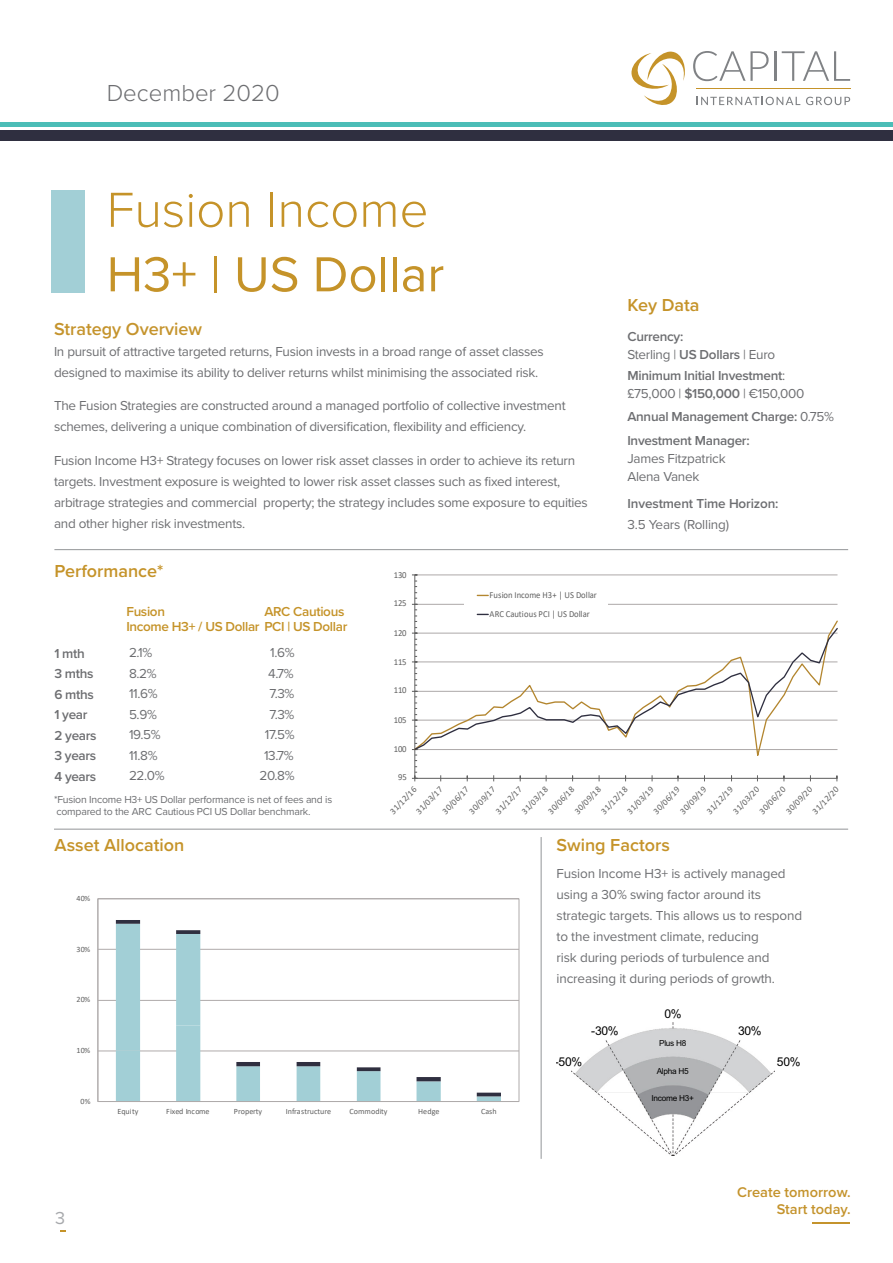
<style>
.page{position:relative;width:893px;height:1263px;background:#fff}
.page>*{position:absolute;margin:0;border:0;box-sizing:border-box;transform-origin:0 0}
.t1{font:300 51px "Proxima Nova";color:#c59329}
.t2{font:51px "Proxima Nova";color:#c59329}
.t3{font:300 24px "Proxima Nova";color:#6d6e71}
.t4{font:600 18px "Proxima Nova";color:#c59329}
.t5{font:600 18px "Proxima Nova";color:#c5942d}
.t6{font:18px "Proxima Nova";color:#a7a9ac}
.t7{font:600 14.55px/17.5px "Proxima Nova";color:#c4932c;text-align:right}
.t8{font:13.5px/21px "Proxima Nova";letter-spacing:-.02em;color:#6d6e71}
.t9{font:600 13.5px/20.5px "Proxima Nova";letter-spacing:-.02em;color:#6d6e71}
.t10{font:600 13.5px "Proxima Nova";letter-spacing:-.025em;color:#c59329}
.t11{font:12.15px "Arial";letter-spacing:-.02em;color:#000}
.t12{font:10.5px/12.6px "Proxima Nova";letter-spacing:-.02em;color:#6d6e71}
.t13{font:9.15px "Calibri";letter-spacing:.005em;color:#606060;scale:.94 1}
.t14{font:8.85px "Calibri";color:#606060}
.t15{font:8.25px "Arial";letter-spacing:-.035em;color:#000}
.t16{font:8.1px "Calibri";color:#606060}
.s1{font-weight:400}
</style>
<div class="page">
<svg style="left:631px;top:51px;width:219px;height:54px"></svg>
<hr style="left:696px;top:88px;width:155px;height:1px;background:#c59329">
<hr style="left:0;top:122px;width:893px;height:4px;background:#4bbdb7">
<div style="left:0;top:130px;width:893px;height:11px;background:#2f2f40"></div>
<div style="left:51px;top:190px;width:34px;height:102px;background:#a2cfd6"></div>
<hr style="left:54px;top:549px;width:794px;height:1px;background:#939598">
<hr style="left:54px;top:829px;width:794px;height:1px;background:#939598">
<hr style="left:813px;top:1222px;width:37px;height:1px;background:#c4932c">
<hr style="left:541px;top:837px;width:1px;height:322px;background:#939598">
<img style="left:571px;top:1023px;width:204px;height:133px">
<hr style="left:98px;top:1051px;width:421px;height:1px;background:#afabab">
<hr style="left:98px;top:1000px;width:421px;height:1px;background:#afabab">
<hr style="left:98px;top:949px;width:421px;height:1px;background:#afabab">
<hr style="left:98px;top:898px;width:421px;height:1px;background:#afabab">
<svg style="left:116px;top:924px;width:385px;height:177px"></svg>
<svg style="left:116px;top:920px;width:24px;height:4px"></svg>
<svg style="left:176px;top:930px;width:24px;height:4px"></svg>
<hr style="left:236px;top:1062px;width:24px;height:4px;background:#2f2f40">
<hr style="left:297px;top:1062px;width:23px;height:4px;background:#2f2f40">
<svg style="left:357px;top:1067px;width:23px;height:4px"></svg>
<hr style="left:417px;top:1077px;width:24px;height:4px;background:#2f2f40">
<hr style="left:477px;top:1093px;width:24px;height:3px;background:#2f2f40">
<hr style="left:98px;top:899px;width:1px;height:202px;background:#afabab">
<hr style="left:98px;top:1101px;width:421px;height:1px;background:#afabab">
<hr style="left:415px;top:604px;width:422px;height:1px;background:#afabab">
<hr style="left:415px;top:575px;width:422px;height:1px;background:#afabab">
<svg style="left:412px;top:575px;width:6px;height:146px"></svg>
<hr style="left:415px;top:778px;width:422px;height:1px;background:#606060">
<svg style="left:412px;top:749px;width:6px;height:32px"></svg>
<svg style="left:414px;top:627px;width:424px;height:124px"></svg>
<div style="left:464px;top:586px;width:144px;height:38px;background:#fff"></div>
<h2 class="t3" style="left:107px;top:75px;width:174px">December 2020</h2>
<h1 class="t1" style="left:107px;top:172px;width:323px">Fusion Income</h1>
<h1 class="t2" style="left:107px;top:236px;width:339px">H3+ | US Dollar</h1>
<h3 class="t5" style="left:54px;top:315px;width:150px">Strategy Overview</h3>
<p class="t8" style="left:54px;top:340px;width:491px">In pursuit of attractive targeted returns, Fusion invests in a broad range of asset classes designed to maximise its ability to deliver returns whilst minimising the associated risk.</p>
<p class="t8" style="left:54px;top:395px;width:513px">The Fusion Strategies are constructed around a managed portfolio of collective investment schemes, delivering a unique combination of diversification, flexibility and efficiency.</p>
<p class="t8" style="left:54px;top:450px;width:535px">Fusion Income H3+ Strategy focuses on lower risk asset classes in order to achieve its return targets. Investment exposure is weighted to lower risk asset classes such as fixed interest, arbitrage strategies and commercial property; the strategy includes some exposure to equities and other higher risk investments.</p>
<h3 class="t4" style="left:54px;top:557px;width:110px">Performance*</h3>
<p class="t13" style="left:394px;top:568px;width:15px">130</p>
<p class="t9" style="left:54px;top:642px;width:44px">1 mth<br>3 mths<br>6 mths<br>1 year<br>2 years<br>3 years<br>4 years</p>
<p class="t13" style="left:490px;top:588px;width:116px">Fusion Income H3+ | US Dollar</p>
<p class="t13" style="left:394px;top:597px;width:15px">125</p>
<p class="t10" style="left:126px;top:601px;width:40px">Fusion</p>
<p class="t10" style="left:264px;top:601px;width:81px">ARC Cautious</p>
<p class="t13" style="left:490px;top:607px;width:108px">ARC Cautious PCI | US Dollar</p>
<p class="t10" style="left:126px;top:616px;width:222px">Income H3+ / US Dollar PCI | US Dollar</p>
<p class="t13" style="left:394px;top:626px;width:15px">120</p>
<p class="t8" style="left:129px;top:641px;width:25px">2.1%</p>
<p class="t8" style="left:270px;top:641px;width:26px">1.6%</p>
<p class="t8" style="left:129px;top:662px;width:29px">8.2%</p>
<p class="t8" style="left:268px;top:662px;width:27px">4.7%</p>
<p class="t8" style="left:129px;top:682px;width:30px">11.6%</p>
<p class="t8" style="left:269px;top:682px;width:27px">7.3%</p>
<p class="t8" style="left:129px;top:703px;width:29px">5.9%</p>
<p class="t8" style="left:269px;top:703px;width:27px">7.3%</p>
<p class="t8" style="left:129px;top:723px;width:33px">19.5%</p>
<p class="t8" style="left:265px;top:723px;width:31px">17.5%</p>
<p class="t8" style="left:129px;top:744px;width:30px">11.8%</p>
<p class="t8" style="left:264px;top:744px;width:31px">13.7%</p>
<p class="t8" style="left:129px;top:764px;width:37px">22.0%</p>
<p class="t8" style="left:259px;top:764px;width:37px">20.8%</p>
<p class="t13" style="left:394px;top:655px;width:15px">115</p>
<p class="t13" style="left:394px;top:684px;width:15px">110</p>
<p class="t13" style="left:394px;top:713px;width:15px">105</p>
<p class="t13" style="left:394px;top:742px;width:15px">100</p>
<p class="t13" style="left:398px;top:771px;width:11px">95</p>
<h3 class="t4" style="left:627px;top:291px;width:74px">Key Data</h3>
<p class="t9" style="left:627px;top:327px;width:149px;line-height:18px">Currency:<br><span class="s1">Sterling |</span> US Dollars <span class="s1">| Euro</span></p>
<p class="t9" style="left:627px;top:366px;width:179px;line-height:18px">Minimum Initial Investment<span class="s1">: £75,000 |</span> $150,000 <span class="s1">| €150,000</span></p>
<p class="t9" style="left:627px;top:405px;width:208px;line-height:23.7px">Annual Management Charge: <span class="s1">0.75%<br></span>Investment Manager:</p>
<p class="t8" style="left:627px;top:449px;width:100px;line-height:18px">James Fitzpatrick<br>Alena Vanek</p>
<p class="t9" style="left:627px;top:493px;width:153px">Investment Time Horizon:</p>
<p class="t8" style="left:627px;top:513px;width:103px">3.5 Years (Rolling)</p>
<p class="t12" style="left:54px;top:792px;width:280px">*Fusion Income H3+ US Dollar performance is net of fees and is compared to the ARC Cautious PCI US Dollar benchmark.</p>
<h3 class="t4" style="left:55px;top:831px;width:131px">Asset Allocation</h3>
<p class="t16" style="left:76px;top:892px;width:15px">40%</p>
<p class="t16" style="left:76px;top:943px;width:15px">30%</p>
<p class="t16" style="left:76px;top:994px;width:15px">20%</p>
<p class="t16" style="left:76px;top:1044px;width:15px">10%</p>
<p class="t16" style="left:80px;top:1095px;width:12px">0%</p>
<p class="t14" style="left:387px;top:809px;width:36px;rotate:-47deg">31/12/16</p>
<p class="t14" style="left:413px;top:809px;width:36px;rotate:-47deg">31/03/17</p>
<p class="t14" style="left:439px;top:809px;width:36px;rotate:-47deg">30/06/17</p>
<p class="t14" style="left:466px;top:809px;width:36px;rotate:-47deg">30/09/17</p>
<p class="t14" style="left:493px;top:809px;width:36px;rotate:-47deg">31/12/17</p>
<p class="t14" style="left:519px;top:809px;width:36px;rotate:-47deg">31/03/18</p>
<p class="t14" style="left:545px;top:809px;width:36px;rotate:-47deg">30/06/18</p>
<p class="t14" style="left:571px;top:809px;width:36px;rotate:-47deg">30/09/18</p>
<p class="t14" style="left:598px;top:809px;width:36px;rotate:-47deg">31/12/18</p>
<p class="t14" style="left:624px;top:809px;width:36px;rotate:-47deg">31/03/19</p>
<p class="t14" style="left:650px;top:809px;width:36px;rotate:-47deg">30/06/19</p>
<p class="t14" style="left:677px;top:809px;width:36px;rotate:-47deg">30/09/19</p>
<p class="t14" style="left:703px;top:809px;width:36px;rotate:-47deg">31/12/19</p>
<p class="t14" style="left:730px;top:809px;width:36px;rotate:-47deg">31/03/20</p>
<p class="t14" style="left:756px;top:809px;width:36px;rotate:-47deg">30/06/20</p>
<p class="t14" style="left:783px;top:809px;width:36px;rotate:-47deg">30/09/20</p>
<p class="t14" style="left:809px;top:809px;width:36px;rotate:-47deg">31/12/20</p>
<h3 class="t4" style="left:556px;top:832px;width:115px">Swing Factors</h3>
<p class="t8" style="left:556px;top:863px;width:247px">Fusion Income H3+ is actively managed using a 30% swing factor around its strategic targets. This allows us to respond to the investment climate, reducing<br>risk during periods of turbulence and increasing it during periods of growth.</p>
<p class="t11" style="left:555px;top:1054px;width:29px">-50%</p>
<p class="t11" style="left:665px;top:1005px;width:19px">0%</p>
<p class="t15" style="left:659px;top:1037px;width:29px">Plus H8</p>
<p class="t15" style="left:657px;top:1065px;width:33px">Alpha H5</p>
<p class="t15" style="left:652px;top:1093px;width:44px">Income H3+</p>
<p class="t11" style="left:591px;top:1023px;width:29px">-30%</p>
<p class="t11" style="left:738px;top:1023px;width:25px">30%</p>
<p class="t11" style="left:777px;top:1054px;width:25px">50%</p>
<h3 class="t6" style="left:55px;top:1204px;width:12px">3</h3>
<p class="t16" style="left:118px;top:1106px;width:22px">Equity</p>
<p class="t16" style="left:166px;top:1106px;width:45px">Fixed Income</p>
<p class="t16" style="left:234px;top:1106px;width:30px">Property</p>
<p class="t16" style="left:286px;top:1106px;width:47px">Infrastructure</p>
<p class="t16" style="left:350px;top:1106px;width:40px">Commodity</p>
<p class="t16" style="left:418px;top:1106px;width:23px">Hedge</p>
<p class="t16" style="left:481px;top:1106px;width:17px">Cash</p>
<p class="t7" style="left:737px;top:1183px;width:115px">Create tomorrow.<br>Start today.</p>
</div>
